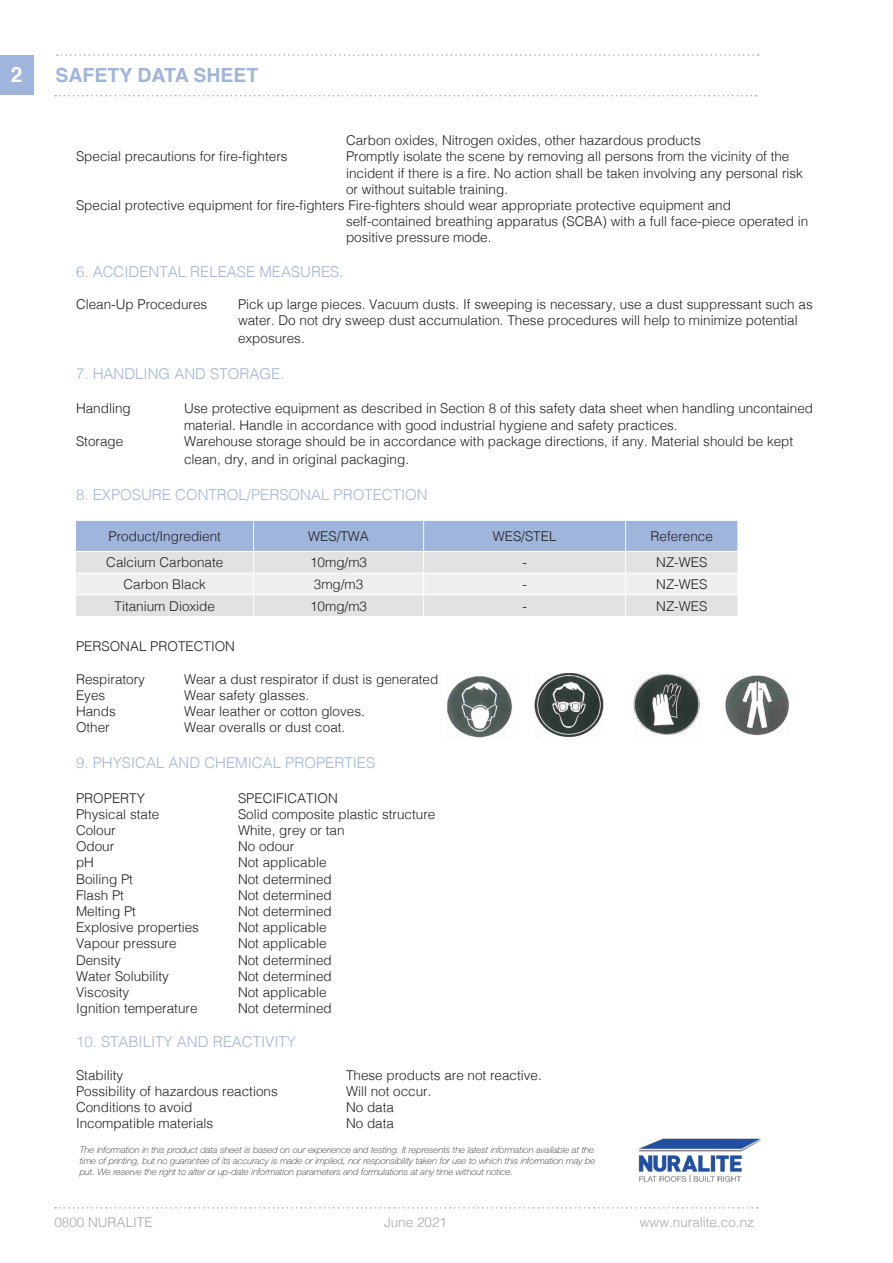
<style>
.page{position:relative;width:893px;height:1263px;background:#fff}
.page>*{position:absolute;margin:0;border:0;box-sizing:border-box;transform-origin:0 0}
.t1{font:700 21px "Helvetica";color:#fff}
.t2{font:700 19.5px "Helvetica";color:#a0b5dc}
.t3{font:300 15px "Helvetica";color:#a0b5dc}
.t4{font:300 13.5px/16.2px "Helvetica";color:#231f20}
.t5{font:300 13.5px "Helvetica";color:#a8a8a8}
.t6{font:italic 100 9px/10.8px "Helvetica Neue LT Std";color:#231f20;scale:1.05 1}
</style>
<div class="page">
<svg style="left:55px;top:95px;width:702px;height:1px"></svg>
<svg style="left:57px;top:54px;width:702px;height:2px"></svg>
<svg style="left:55px;top:1207px;width:703px;height:1px"></svg>
<img style="left:638px;top:1138px;width:123px;height:44px">
<div style="left:0;top:55px;width:33px;height:40px;background:#a0b5dc"></div>
<svg style="left:76px;top:521px;width:662px;height:95px"></svg>
<img style="left:633px;top:674px;width:67px;height:61px">
<img style="left:725px;top:676px;width:64px;height:59px">
<img style="left:447px;top:676px;width:65px;height:62px">
<img style="left:534px;top:673px;width:70px;height:64px">
<h1 class="t1" style="left:11px;top:57px;width:13px">2</h1>
<h2 class="t2" style="left:56px;top:60px;width:205px">SAFETY DATA SHEET</h2>
<p class="t4" style="left:346px;top:131px;width:356px">Carbon oxides, Nitrogen oxides, other hazardous products</p>
<p class="t4" style="left:76px;top:148px;width:213px">Special precautions for fire-fighters</p>
<p class="t4" style="left:346px;top:148px;width:445px">Promptly isolate the scene by removing all persons from the vicinity of the</p>
<p class="t4" style="left:346px;top:164px;width:458px">incident if there is a fire. No action shall be taken involving any personal risk or without suitable training.</p>
<p class="t4" style="left:76px;top:196px;width:656px">Special protective equipment for fire-fighters Fire-fighters should wear appropriate protective equipment and</p>
<p class="t4" style="left:346px;top:212px;width:464px">self-contained breathing apparatus (SCBA) with a full face-piece operated in positive pressure mode.</p>
<p class="t3" style="left:76px;top:259px;width:269px">6. ACCIDENTAL RELEASE MEASURES.</p>
<p class="t4" style="left:76px;top:295px;width:133px">Clean-Up Procedures</p>
<p class="t4" style="left:238px;top:295px;width:576px">Pick up large pieces. Vacuum dusts. If sweeping is necessary, use a dust suppressant such as water. Do not dry sweep dust accumulation. These procedures will help to minimize potential</p>
<p class="t4" style="left:238px;top:329px;width:68px">exposures.</p>
<p class="t3" style="left:76px;top:361px;width:210px">7. HANDLING AND STORAGE.</p>
<p class="t4" style="left:76px;top:400px;width:56px">Handling</p>
<p class="t4" style="left:184px;top:400px;width:631px">Use protective equipment as described in Section 8 of this safety data sheet when handling uncontained material. Handle in accordance with good industrial hygiene and safety practices.</p>
<p class="t4" style="left:76px;top:432px;width:49px">Storage</p>
<p class="t4" style="left:184px;top:431px;width:611px;line-height:18px">Warehouse storage should be in accordance with package directions, if any. Material should be kept clean, dry, and in original packaging.</p>
<p class="t3" style="left:76px;top:482px;width:353px">8. EXPOSURE CONTROL/PERSONAL PROTECTION</p>
<p class="t4" style="left:108px;top:527px;width:114px">Product/Ingredient</p>
<p class="t4" style="left:308px;top:527px;width:62px">WES/TWA</p>
<p class="t4" style="left:493px;top:527px;width:65px">WES/STEL</p>
<p class="t4" style="left:651px;top:527px;width:64px">Reference</p>
<p class="t4" style="left:106px;top:553px;width:119px">Calcium Carbonate</p>
<p class="t4" style="left:310px;top:553px;width:59px">10mg/m3</p>
<p class="t4" style="left:522px;top:553px;width:6px">-</p>
<p class="t4" style="left:656px;top:553px;width:52px">NZ-WES</p>
<p class="t4" style="left:124px;top:575px;width:84px">Carbon Black</p>
<p class="t4" style="left:314px;top:575px;width:51px">3mg/m3</p>
<p class="t4" style="left:522px;top:575px;width:6px">-</p>
<p class="t4" style="left:656px;top:575px;width:52px">NZ-WES</p>
<p class="t4" style="left:115px;top:597px;width:102px">Titanium Dioxide</p>
<p class="t4" style="left:310px;top:597px;width:59px">10mg/m3</p>
<p class="t4" style="left:522px;top:597px;width:6px">-</p>
<p class="t4" style="left:656px;top:597px;width:52px">NZ-WES</p>
<p class="t4" style="left:76px;top:637px;width:161px">PERSONAL PROTECTION</p>
<p class="t4" style="left:76px;top:670px;width:71px">Respiratory</p>
<p class="t4" style="left:184px;top:670px;width:256px">Wear a dust respirator if dust is generated</p>
<p class="t4" style="left:76px;top:686px;width:31px">Eyes</p>
<p class="t4" style="left:184px;top:686px;width:127px">Wear safety glasses.</p>
<p class="t4" style="left:76px;top:702px;width:41px">Hands</p>
<p class="t4" style="left:184px;top:702px;width:182px">Wear leather or cotton gloves.</p>
<p class="t4" style="left:76px;top:718px;width:35px">Other</p>
<p class="t4" style="left:184px;top:718px;width:163px">Wear overalls or dust coat.</p>
<p class="t3" style="left:76px;top:750px;width:301px">9. PHYSICAL AND CHEMICAL PROPERTIES</p>
<p class="t4" style="left:76px;top:789px;width:71px">PROPERTY</p>
<p class="t4" style="left:238px;top:789px;width:101px">SPECIFICATION</p>
<p class="t4" style="left:76px;top:805px;width:85px">Physical state</p>
<p class="t4" style="left:238px;top:805px;width:199px">Solid composite plastic structure</p>
<p class="t4" style="left:76px;top:821px;width:41px">Colour</p>
<p class="t4" style="left:238px;top:821px;width:108px">White, grey or tan</p>
<p class="t4" style="left:76px;top:837px;width:40px">Odour</p>
<p class="t4" style="left:238px;top:837px;width:58px">No odour</p>
<p class="t4" style="left:76px;top:853px;width:19px">pH</p>
<p class="t4" style="left:238px;top:853px;width:90px">Not applicable</p>
<p class="t4" style="left:76px;top:870px;width:59px">Boiling Pt</p>
<p class="t4" style="left:238px;top:870px;width:95px">Not determined</p>
<p class="t4" style="left:76px;top:886px;width:50px">Flash Pt</p>
<p class="t4" style="left:238px;top:886px;width:95px">Not determined</p>
<p class="t4" style="left:76px;top:902px;width:62px">Melting Pt</p>
<p class="t4" style="left:238px;top:902px;width:95px">Not determined</p>
<p class="t4" style="left:76px;top:918px;width:125px">Explosive properties</p>
<p class="t4" style="left:238px;top:918px;width:90px">Not applicable</p>
<p class="t4" style="left:76px;top:934px;width:102px">Vapour pressure</p>
<p class="t4" style="left:238px;top:934px;width:90px">Not applicable</p>
<p class="t4" style="left:76px;top:951px;width:47px">Density</p>
<p class="t4" style="left:238px;top:951px;width:95px">Not determined</p>
<p class="t4" style="left:76px;top:967px;width:95px">Water Solubility</p>
<p class="t4" style="left:238px;top:967px;width:95px">Not determined</p>
<p class="t4" style="left:76px;top:983px;width:55px">Viscosity</p>
<p class="t4" style="left:238px;top:983px;width:90px">Not applicable</p>
<p class="t4" style="left:76px;top:999px;width:123px">Ignition temperature</p>
<p class="t4" style="left:238px;top:999px;width:95px">Not determined</p>
<p class="t3" style="left:76px;top:1029px;width:222px">10. STABILITY AND REACTIVITY</p>
<p class="t4" style="left:76px;top:1066px;width:49px">Stability</p>
<p class="t4" style="left:346px;top:1066px;width:197px">These products are not reactive.</p>
<p class="t4" style="left:76px;top:1082px;width:203px">Possibility of hazardous reactions</p>
<p class="t4" style="left:346px;top:1082px;width:87px">Will not occur.</p>
<p class="t4" style="left:76px;top:1098px;width:118px">Conditions to avoid</p>
<p class="t4" style="left:346px;top:1098px;width:50px">No data</p>
<p class="t4" style="left:76px;top:1114px;width:139px">Incompatible materials</p>
<p class="t4" style="left:346px;top:1114px;width:50px">No data</p>
<p class="t6" style="left:80px;top:1145px;width:492px">The information in this product data sheet is based on our experience and testing. It represents the latest information available at the time of printing, but no guarantee of its accuracy is made or implied, nor responsibility taken for use to which this information may be put. We reserve the right to alter or up-date information parameters and formulations at any time without notice.</p>
<p class="t5" style="left:54px;top:1211px;width:100px">0800 NURALITE</p>
<p class="t5" style="left:384px;top:1211px;width:65px">June 2021</p>
<p class="t5" style="left:640px;top:1211px;width:116px">www.nuralite.co.nz</p>
</div>
